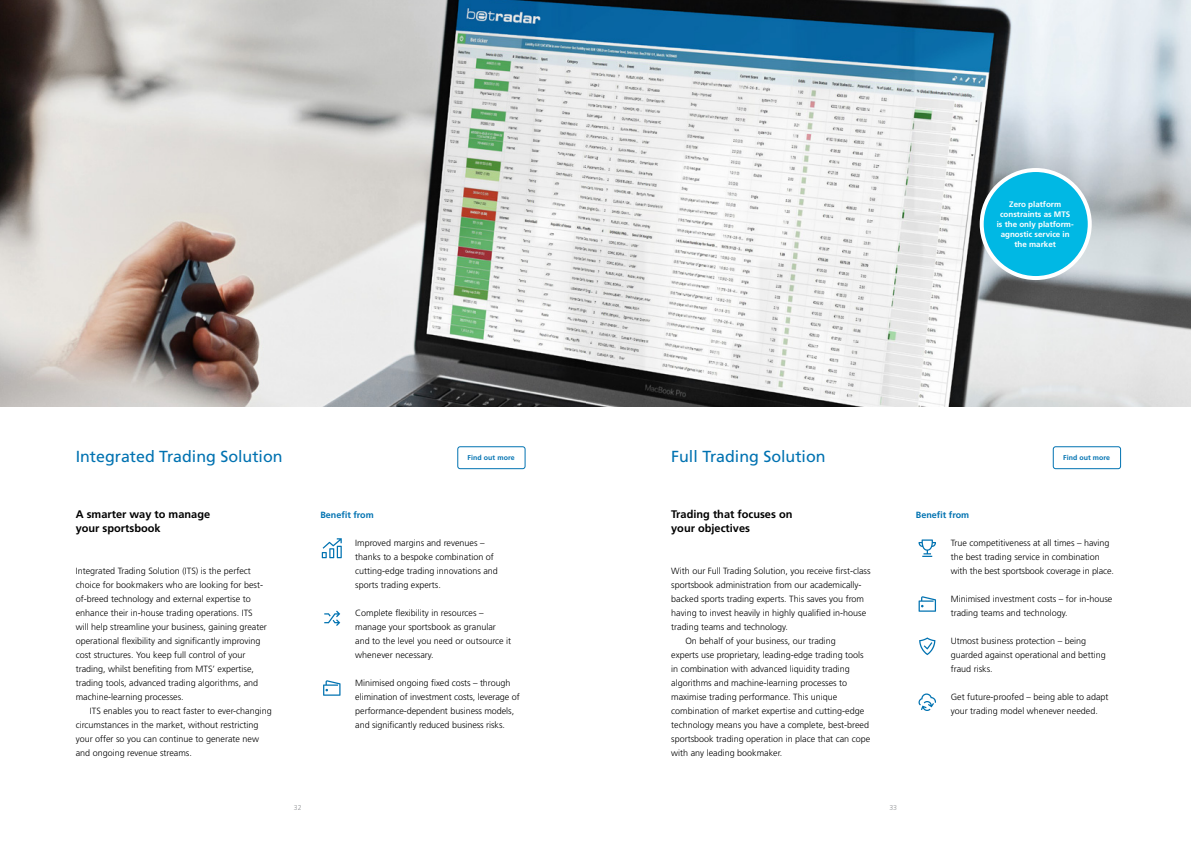
<style>
.page{position:relative;width:1191px;height:842px;background:#fff}
.page>*{position:absolute;margin:0;border:0;box-sizing:border-box;transform-origin:0 0}
.t1{font:16px "Frutiger LT Std";color:#0072b1}
.t2{font:700 11px/14px "Frutiger LT Std";color:#000}
.t3{font:300 9px/14px "Frutiger LT Std";color:#000}
.t4{font:700 9px "Frutiger LT Std";color:#0072b1}
.t5{font:700 8px/10px "Frutiger";color:#fff;text-align:center}
.t6{font:700 7px "Frutiger";letter-spacing:.01em;color:#0072b1}
.t7{font:300 7px "Frutiger";color:#939598}
</style>
<div class="page">
<img style="left:0;top:0;width:587px;height:406px">
<img style="left:587px;top:0;width:604px;height:406px">
<div style="left:981px;top:170px;width:108px;height:108px;background:#00b8e4;border-radius:50%"></div>
<div style="left:979px;top:168px;width:112px;height:112px;border:4px solid #fff;border-radius:50%"></div>
<svg style="left:322px;top:538px;width:20px;height:20px"></svg>
<svg style="left:324px;top:611px;width:16px;height:15px"></svg>
<svg style="left:323px;top:680px;width:17px;height:16px"></svg>
<svg style="left:918px;top:539px;width:18px;height:18px"></svg>
<svg style="left:918px;top:596px;width:18px;height:16px"></svg>
<svg style="left:919px;top:637px;width:16px;height:18px"></svg>
<svg style="left:918px;top:693px;width:18px;height:18px"></svg>
<div style="left:457px;top:446px;width:68px;height:23px;border:1px solid #0072b1;border-radius:2px"></div>
<div style="left:1053px;top:446px;width:68px;height:23px;border:1px solid #0072b1;border-radius:2px"></div>
<p class="t5" style="left:996px;top:199px;width:78px">Zero platform constraints as MTS is the only platform&shy;agnostic service in the market</p>
<h1 class="t1" style="left:76px;top:447px;width:208px">Integrated Trading Solution</h1>
<h1 class="t1" style="left:671px;top:447px;width:156px">Full Trading Solution</h1>
<p class="t6" style="left:467px;top:454px;width:48px">Find out more</p>
<p class="t6" style="left:1063px;top:454px;width:48px">Find out more</p>
<p class="t2" style="left:76px;top:507px;width:136px">A smarter way to manage your sportsbook</p>
<p class="t3" style="left:76px;top:564px;width:193px">Integrated Trading Solution (ITS) is the perfect choice for bookmakers who are looking for best&shy;of-breed technology and external expertise to enhance their in-house trading operations. ITS will help streamline your business, gaining greater operational flexibility and significantly improving cost structures. You keep full control of your trading, whilst benefiting from MTS’ expertise, trading tools, advanced trading algorithms, and machine-learning processes.</p>
<p class="t3" style="left:76px;top:704px;width:198px;text-indent:14px">ITS enables you to react faster to ever-changing circumstances in the market, without restricting your offer so you can continue to generate new and ongoing revenue streams.</p>
<p class="t4" style="left:320px;top:510px;width:55px">Benefit from</p>
<p class="t3" style="left:355px;top:536px;width:144px">Improved margins and revenues – thanks to a bespoke combination of cutting-edge trading innovations and sports trading experts.</p>
<p class="t3" style="left:355px;top:606px;width:157px">Complete flexibility in resources – manage your sportsbook as granular and to the level you need or outsource it whenever necessary.</p>
<p class="t3" style="left:355px;top:676px;width:166px">Minimised ongoing fixed costs – through elimination of investment costs, leverage of performance-dependent business models, and significantly reduced business risks.</p>
<p class="t2" style="left:671px;top:507px;width:123px">Trading that focuses on your objectives</p>
<p class="t3" style="left:671px;top:564px;width:201px">With our Full Trading Solution, you receive first-class</p>
<p class="t3" style="left:671px;top:578px;width:192px">sportsbook administration from our academically-</p>
<p class="t3" style="left:671px;top:592px;width:194px">backed sports trading experts. This saves you from</p>
<p class="t3" style="left:671px;top:606px;width:197px">having to invest heavily in highly qualified in-house</p>
<p class="t3" style="left:671px;top:620px;width:118px">trading teams and technology.</p>
<p class="t3" style="left:685px;top:634px;width:152px">On behalf of your business, our trading</p>
<p class="t3" style="left:671px;top:648px;width:194px">experts use proprietary, leading-edge trading tools</p>
<p class="t3" style="left:671px;top:662px;width:180px">in combination with advanced liquidity trading</p>
<p class="t3" style="left:671px;top:676px;width:178px">algorithms and machine-learning processes to</p>
<p class="t3" style="left:671px;top:690px;width:168px">maximise trading performance. This unique</p>
<p class="t3" style="left:671px;top:704px;width:195px">combination of market expertise and cutting-edge</p>
<p class="t3" style="left:671px;top:718px;width:199px">technology means you have a complete, best-breed</p>
<p class="t3" style="left:671px;top:732px;width:201px">sportsbook trading operation in place that can cope</p>
<p class="t3" style="left:671px;top:746px;width:113px">with any leading bookmaker.</p>
<p class="t4" style="left:916px;top:510px;width:55px">Benefit from</p>
<p class="t3" style="left:950px;top:536px;width:165px">True competitiveness at all times – having the best trading service in combination with the best sportsbook coverage in place.</p>
<p class="t3" style="left:950px;top:592px;width:163px">Minimised investment costs – for in-house trading teams and technology.</p>
<p class="t3" style="left:950px;top:634px;width:156px">Utmost business protection – being guarded against operational and betting fraud risks.</p>
<p class="t3" style="left:950px;top:690px;width:159px">Get future-proofed – being able to adapt your trading model whenever needed.</p>
<p class="t7" style="left:294px;top:803px;width:9px">32</p>
<p class="t7" style="left:889px;top:803px;width:9px">33</p>
</div>
